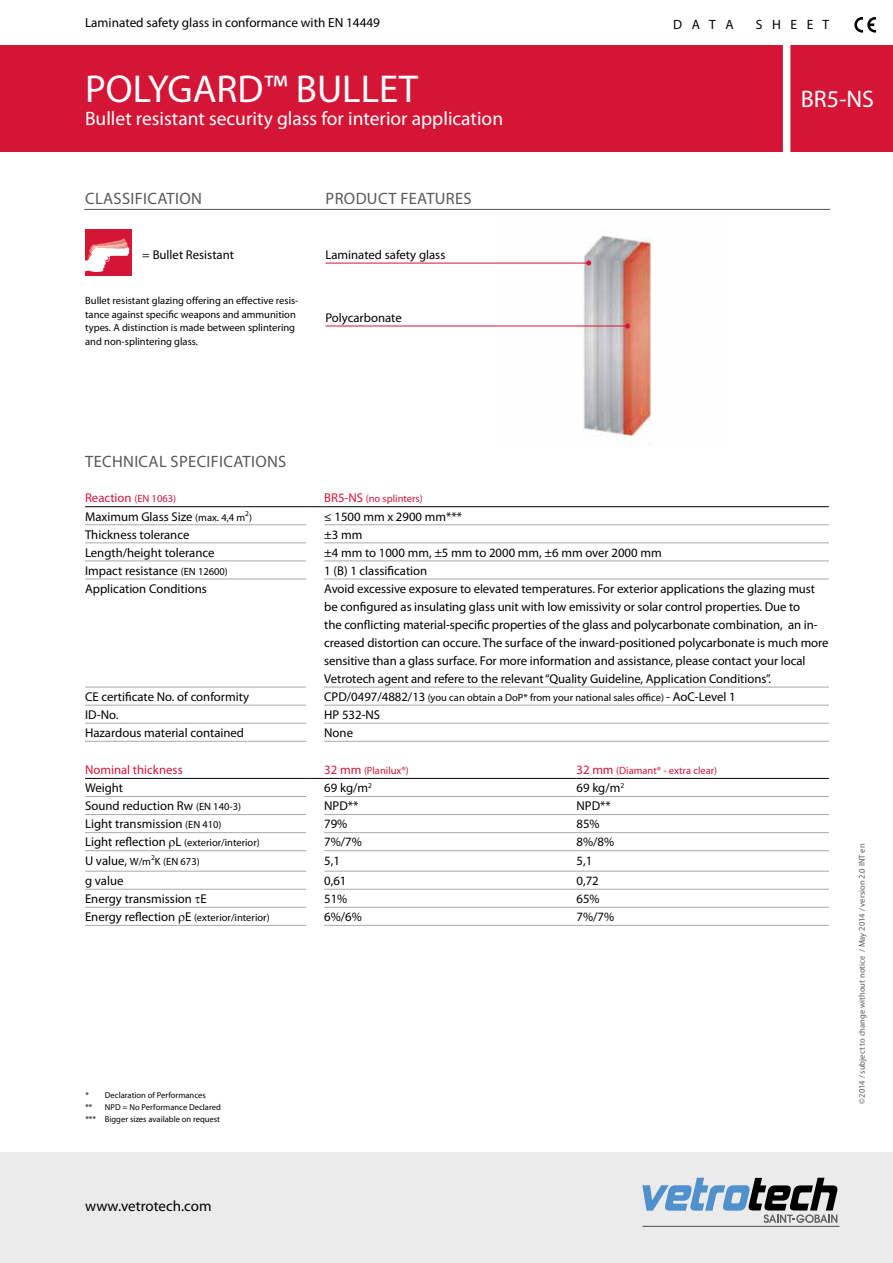
<style>
.page{position:relative;width:893px;height:1263px;background:#fff}
.page>*{position:absolute;margin:0;border:0;box-sizing:border-box;transform-origin:0 0}
.t1{font:39px "Myriad Pro";color:#fff}
.t2{font:24px "Myriad Pro";color:#fff}
.t3{font:19.5px "Myriad Pro";color:#fff}
.t4{font:16.5px "Myriad Pro";letter-spacing:.02em;color:#58595b}
.t5{font:15px "Myriad Pro";color:#000}
.t6{font:13.5px "Myriad Pro";letter-spacing:.71em;color:#000}
.t7{font:13.2px "Myriad Pro";color:#000}
.t8{font:12.75px/18px "Myriad Pro";letter-spacing:-.005em;color:#000}
.t9{font:12.75px "Myriad Pro";color:#d51536}
.t10{font:10.5px/13.5px "Myriad Pro";color:#000}
.t11{font:10.5px "Myriad Pro";color:#d51536}
.t12{font:8.55px/12px "Myriad Pro";color:#000}
.t13{font:8.55px "Myriad Pro";color:#5a5b5d}
.s1{font-size:10.5px}
.s2{font-size:12.75px}
</style>
<div class="page">
<div style="left:0;top:46px;width:893px;height:106px;background:#d51536"></div>
<svg style="left:854px;top:17px;width:22px;height:16px"></svg>
<div style="left:0;top:1153px;width:893px;height:110px;background:#ebebec"></div>
<hr style="left:642px;top:1226px;width:197px;height:1px;background:#5f6062">
<svg style="left:642px;top:1178px;width:196px;height:45px"></svg>
<div style="left:783px;top:43px;width:7px;height:113px;background:#fff"></div>
<hr style="left:85px;top:524px;width:221px;height:1px;background:#a7a9ac">
<hr style="left:85px;top:542px;width:221px;height:1px;background:#a7a9ac">
<hr style="left:85px;top:561px;width:221px;height:1px;background:#a7a9ac">
<hr style="left:85px;top:579px;width:221px;height:1px;background:#a7a9ac">
<hr style="left:324px;top:579px;width:505px;height:1px;background:#a7a9ac">
<hr style="left:85px;top:687px;width:221px;height:1px;background:#a7a9ac">
<hr style="left:324px;top:687px;width:505px;height:1px;background:#a7a9ac">
<hr style="left:85px;top:705px;width:221px;height:1px;background:#a7a9ac">
<hr style="left:324px;top:705px;width:505px;height:1px;background:#a7a9ac">
<hr style="left:85px;top:723px;width:221px;height:1px;background:#a7a9ac">
<hr style="left:324px;top:723px;width:505px;height:1px;background:#a7a9ac">
<hr style="left:85px;top:741px;width:221px;height:1px;background:#a7a9ac">
<hr style="left:324px;top:741px;width:505px;height:1px;background:#a7a9ac">
<hr style="left:85px;top:506px;width:221px;height:1px;background:#000">
<svg style="left:306px;top:506px;width:18px;height:1px"></svg>
<hr style="left:324px;top:506px;width:505px;height:1px;background:#000">
<hr style="left:324px;top:524px;width:505px;height:1px;background:#a7a9ac">
<hr style="left:324px;top:542px;width:505px;height:1px;background:#a7a9ac">
<hr style="left:324px;top:561px;width:505px;height:1px;background:#a7a9ac">
<hr style="left:85px;top:796px;width:221px;height:1px;background:#a7a9ac">
<hr style="left:324px;top:796px;width:252px;height:1px;background:#a7a9ac">
<hr style="left:576px;top:796px;width:253px;height:1px;background:#a7a9ac">
<hr style="left:85px;top:814px;width:221px;height:1px;background:#a7a9ac">
<hr style="left:324px;top:814px;width:252px;height:1px;background:#a7a9ac">
<hr style="left:576px;top:814px;width:253px;height:1px;background:#a7a9ac">
<hr style="left:85px;top:832px;width:221px;height:1px;background:#a7a9ac">
<hr style="left:324px;top:832px;width:252px;height:1px;background:#a7a9ac">
<hr style="left:576px;top:832px;width:253px;height:1px;background:#a7a9ac">
<hr style="left:85px;top:850px;width:221px;height:1px;background:#a7a9ac">
<hr style="left:324px;top:850px;width:252px;height:1px;background:#a7a9ac">
<hr style="left:576px;top:850px;width:253px;height:1px;background:#a7a9ac">
<hr style="left:85px;top:871px;width:221px;height:1px;background:#a7a9ac">
<hr style="left:324px;top:871px;width:252px;height:1px;background:#a7a9ac">
<hr style="left:576px;top:871px;width:253px;height:1px;background:#a7a9ac">
<hr style="left:85px;top:889px;width:221px;height:1px;background:#a7a9ac">
<hr style="left:324px;top:889px;width:252px;height:1px;background:#a7a9ac">
<hr style="left:576px;top:889px;width:253px;height:1px;background:#a7a9ac">
<hr style="left:85px;top:907px;width:221px;height:1px;background:#a7a9ac">
<hr style="left:324px;top:907px;width:252px;height:1px;background:#a7a9ac">
<hr style="left:576px;top:907px;width:253px;height:1px;background:#a7a9ac">
<hr style="left:85px;top:925px;width:221px;height:1px;background:#a7a9ac">
<hr style="left:324px;top:925px;width:252px;height:1px;background:#a7a9ac">
<hr style="left:576px;top:925px;width:253px;height:1px;background:#a7a9ac">
<hr style="left:85px;top:778px;width:221px;height:1px;background:#000">
<svg style="left:306px;top:778px;width:18px;height:1px"></svg>
<hr style="left:324px;top:778px;width:252px;height:1px;background:#000">
<hr style="left:576px;top:778px;width:253px;height:1px;background:#000">
<hr style="left:84px;top:209px;width:746px;height:1px;background:#58595b">
<img style="left:496px;top:235px;width:156px;height:210px">
<div style="left:85px;top:230px;width:47px;height:46px;background:#d51536"></div>
<svg style="left:85px;top:247px;width:44px;height:25px"></svg>
<img style="left:112px;top:238px;width:14px;height:4px">
<img style="left:91px;top:242px;width:35px;height:19px">
<img style="left:85px;top:247px;width:32px;height:23px">
<hr style="left:325px;top:263px;width:264px;height:1px;background:#d51536">
<hr style="left:325px;top:326px;width:303px;height:1px;background:#d51536">
<svg style="left:586px;top:260px;width:5px;height:5px"></svg>
<svg style="left:625px;top:324px;width:5px;height:5px"></svg>
<p class="t7" style="left:85px;top:14px;width:296px">Laminated safety glass in conformance with EN 14449</p>
<h1 class="t1" style="left:85px;top:65px;width:335px">POLYGARD™ BULLET</h1>
<h3 class="t3" style="left:85px;top:107px;width:420px">Bullet resistant security glass for interior application</h3>
<p class="t4" style="left:85px;top:188px;width:118px">CLASSIFICATION</p>
<p class="t8" style="left:142px;top:245px;width:93px">= Bullet Resistant</p>
<p class="t10" style="left:85px;top:294px;width:215px">Bullet resistant glazing offering an effective resis&shy;tance against specific weapons and ammunition types. A distinction is made between splintering and non-splintering glass.</p>
<p class="t4" style="left:326px;top:188px;width:148px">PRODUCT FEATURES</p>
<p class="t8" style="left:325px;top:245px;width:121px">Laminated safety glass</p>
<p class="t8" style="left:325px;top:308px;width:78px">Polycarbonate</p>
<p class="t4" style="left:85px;top:451px;width:203px">TECHNICAL SPECIFICATIONS</p>
<p class="t6" style="left:673px;top:16px;width:62px">DATA</p>
<p class="t6" style="left:756px;top:16px;width:75px">SHEET</p>
<h2 class="t2" style="left:801px;top:84px;width:75px">BR5-NS</h2>
<p class="t9" style="left:85px;top:490px;width:93px">Reaction <span class="s1">(EN 1063)</span></p>
<p class="t11" style="left:324px;top:492px;width:100px"><span class="s2">BR5-NS</span> (no splinters)</p>
<p class="t8" style="left:85px;top:507px;width:169px">Maximum Glass Size <span class="s1">(max. 4,4 m</span><sup>2</sup><span class="s1">)</span></p>
<p class="t8" style="left:324px;top:507px;width:139px">≤ 1500 mm x 2900 mm***</p>
<p class="t8" style="left:85px;top:525px;width:106px">Thickness tolerance</p>
<p class="t8" style="left:324px;top:525px;width:40px">±3 mm</p>
<p class="t8" style="left:85px;top:543px;width:131px">Length/height tolerance</p>
<p class="t8" style="left:324px;top:543px;width:339px">±4 mm to 1000 mm, ±5 mm to 2000 mm, ±6 mm over 2000 mm</p>
<p class="t8" style="left:85px;top:561px;width:144px">Impact resistance <span class="s1">(EN 12600)</span></p>
<p class="t8" style="left:324px;top:561px;width:105px">1 (B) 1 classification</p>
<p class="t8" style="left:85px;top:579px;width:123px">Application Conditions</p>
<p class="t8" style="left:324px;top:579px;width:506px">Avoid excessive exposure to elevated temperatures. For exterior applications the glazing must be configured as insulating glass unit with low emissivity or solar control properties. Due to<br>the conflicting material-specific properties of the glass and polycarbonate combination, an in&shy;creased distortion can occure. The surface of the inward-positioned polycarbonate is much more sensitive than a glass surface. For more information and assistance, please contact your local Vetrotech agent and refere to the relevant “Quality Guideline, Application Conditions”.</p>
<p class="t8" style="left:85px;top:687px;width:166px">CE certificate No. of conformity</p>
<p class="t10" style="left:324px;top:690px;width:413px"><span class="s2">CPD/0497/4882/13</span> (you can obtain a DoP* from your national sales office) <span class="s2">- AoC-Level 1</span></p>
<p class="t8" style="left:85px;top:705px;width:35px">ID-No.</p>
<p class="t8" style="left:324px;top:705px;width:58px">HP 532-NS</p>
<p class="t8" style="left:85px;top:723px;width:161px">Hazardous material contained</p>
<p class="t8" style="left:324px;top:723px;width:30px">None</p>
<p class="t9" style="left:85px;top:762px;width:99px">Nominal thickness</p>
<p class="t11" style="left:324px;top:764px;width:86px"><span class="s2">32 mm</span> (Planilux®)</p>
<p class="t11" style="left:576px;top:764px;width:142px"><span class="s2">32 mm</span> (Diamant® - extra clear)</p>
<p class="t8" style="left:85px;top:779px;width:40px">Weight</p>
<p class="t8" style="left:324px;top:779px;width:49px">69 kg/m<sup>2</sup></p>
<p class="t8" style="left:576px;top:779px;width:49px">69 kg/m<sup>2</sup></p>
<p class="t8" style="left:85px;top:797px;width:158px">Sound reduction Rw <span class="s1">(EN 140-3)</span></p>
<p class="t8" style="left:324px;top:797px;width:36px">NPD**</p>
<p class="t8" style="left:576px;top:797px;width:36px">NPD**</p>
<p class="t8" style="left:85px;top:815px;width:138px">Light transmission <span class="s1">(EN 410)</span></p>
<p class="t8" style="left:324px;top:815px;width:25px">79%</p>
<p class="t8" style="left:576px;top:815px;width:25px">85%</p>
<p class="t10" style="left:85px;top:836px;width:176px"><span class="s2">Light reflection L</span> (exterior/interior)</p>
<p class="t8" style="left:324px;top:833px;width:39px">7%/7%</p>
<p class="t8" style="left:576px;top:833px;width:39px">8%/8%</p>
<p class="t10" style="left:85px;top:854px;width:116px"><span class="s2">U value,</span> W/m<sup>2</sup>K (EN 673)</p>
<p class="t8" style="left:324px;top:851px;width:17px">5,1</p>
<p class="t8" style="left:576px;top:851px;width:17px">5,1</p>
<p class="t8" style="left:85px;top:871px;width:40px">g value</p>
<p class="t8" style="left:324px;top:871px;width:24px">0,61</p>
<p class="t8" style="left:576px;top:871px;width:24px">0,72</p>
<p class="t8" style="left:85px;top:889px;width:123px">Energy transmission ▼E</p>
<p class="t8" style="left:324px;top:889px;width:25px">51%</p>
<p class="t8" style="left:576px;top:889px;width:25px">65%</p>
<p class="t10" style="left:85px;top:911px;width:186px"><span class="s2">Energy reflection E</span> (exterior/interior)</p>
<p class="t8" style="left:324px;top:908px;width:39px">6%/6%</p>
<p class="t8" style="left:576px;top:908px;width:39px">7%/7%</p>
<p class="t12" style="left:85px;top:1089px;width:122px">* Declaration of Performances **</p>
<p class="t12" style="left:85px;top:1101px;width:137px;text-align:right">NPD = No Performance Declared<br>*** Bigger sizes available on request</p>
<p class="t13" style="left:857px;top:1103px;width:261px;rotate:-90deg">©2014 / subject to change without notice / May 2014 / version 2.0 INT en</p>
<p class="t5" style="left:85px;top:1196px;width:128px">www.vetrotech.com</p>
</div>
